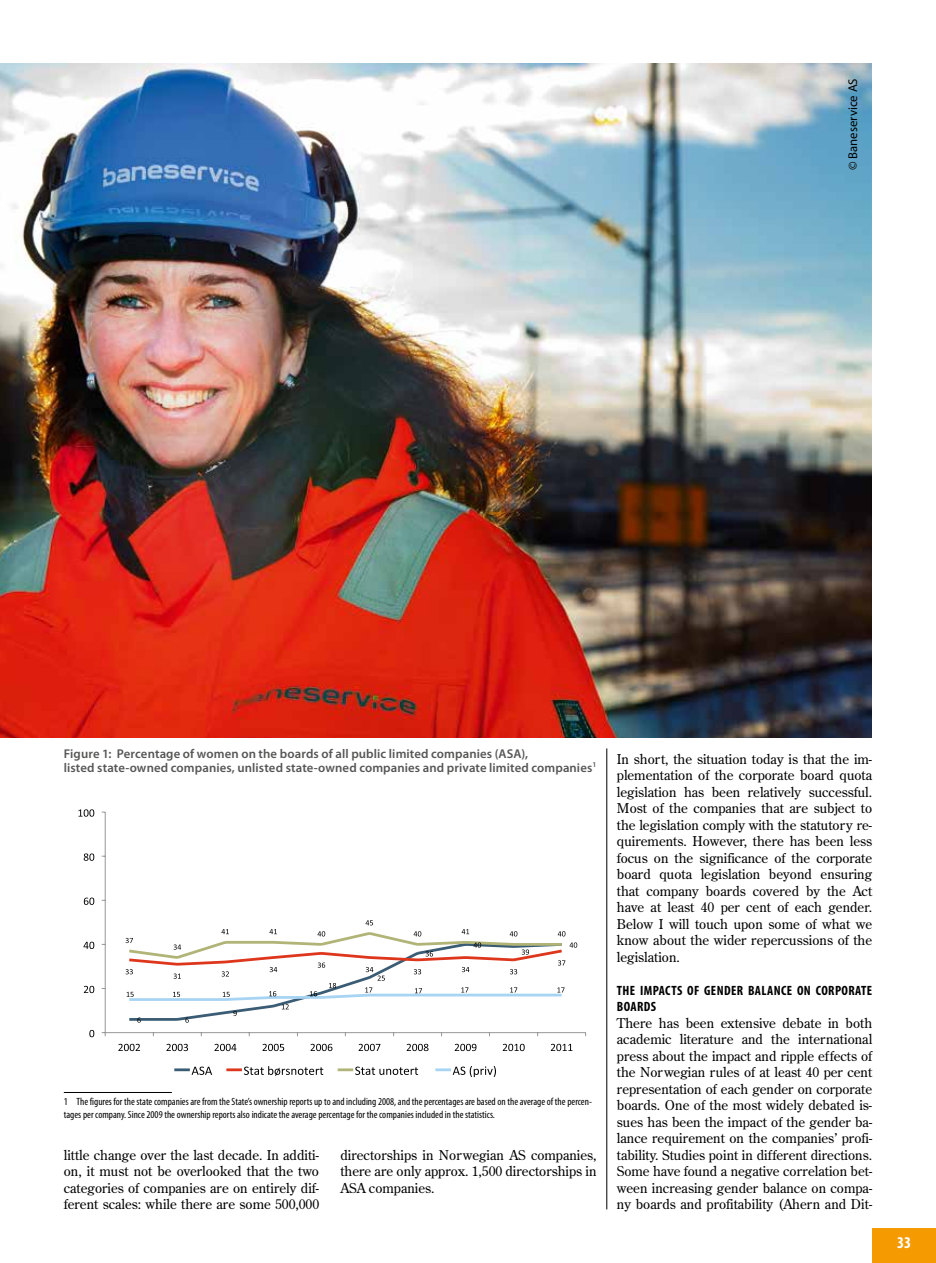
<style>
.page{position:relative;width:936px;height:1263px;background:#fff}
.page>*{position:absolute;margin:0;border:0;box-sizing:border-box;transform-origin:0 0}
.t1{font:700 condensed 16.5px "Myriad Pro";color:#fff}
.t2{font:13.5px/16.5px "Century Old Style";color:#000;text-align:justify}
.t3{font:700 condensed 13.5px "Myriad Pro";letter-spacing:.03em;color:#000}
.t4{font:600 12.75px/13.5px "Myriad Pro";letter-spacing:.005em;color:#565655}
.t5{font:12.75px "Myriad Pro";color:#000}
.t6{font:condensed 10.5px/12.8px "Myriad Pro";color:#000}
</style>
<div class="page">
<div style="left:872px;top:1229px;width:63px;height:34px;background:#f59a00"></div>
<hr style="left:606px;top:748px;width:1px;height:461px;background:#000">
<hr style="left:105px;top:1032px;width:480px;height:1px;background:#989797">
<hr style="left:105px;top:812px;width:1px;height:221px;background:#989797">
<svg style="left:125px;top:920px;width:452px;height:103px"></svg>
<svg style="left:89px;top:1030px;width:5px;height:7px"></svg>
<svg style="left:84px;top:986px;width:10px;height:7px"></svg>
<svg style="left:83px;top:942px;width:11px;height:7px"></svg>
<svg style="left:84px;top:897px;width:10px;height:8px"></svg>
<svg style="left:84px;top:853px;width:10px;height:8px"></svg>
<svg style="left:78px;top:809px;width:16px;height:8px"></svg>
<svg style="left:118px;top:1044px;width:22px;height:7px"></svg>
<svg style="left:166px;top:1044px;width:22px;height:7px"></svg>
<svg style="left:214px;top:1044px;width:22px;height:7px"></svg>
<svg style="left:262px;top:1044px;width:22px;height:7px"></svg>
<svg style="left:310px;top:1044px;width:22px;height:7px"></svg>
<svg style="left:358px;top:1044px;width:22px;height:7px"></svg>
<svg style="left:406px;top:1044px;width:22px;height:7px"></svg>
<svg style="left:454px;top:1044px;width:22px;height:7px"></svg>
<svg style="left:502px;top:1044px;width:22px;height:7px"></svg>
<svg style="left:550px;top:1044px;width:22px;height:7px"></svg>
<hr style="left:174px;top:1068px;width:16px;height:3px;background:#3a5c74">
<svg style="left:192px;top:1066px;width:20px;height:9px"></svg>
<hr style="left:226px;top:1068px;width:16px;height:3px;background:#dd361c">
<svg style="left:244px;top:1066px;width:79px;height:10px"></svg>
<hr style="left:337px;top:1068px;width:16px;height:3px;background:#b1b477">
<svg style="left:355px;top:1066px;width:63px;height:9px"></svg>
<hr style="left:435px;top:1068px;width:16px;height:3px;background:#a7d4f3">
<svg style="left:452px;top:1066px;width:44px;height:11px"></svg>
<img style="left:0;top:64px;width:871px;height:674px">
<hr style="left:64px;top:1092px;width:108px;height:1px;background:#000">
<p class="t5" style="left:844px;top:170px;width:93px;rotate:-90deg">© Baneservice AS</p>
<p class="t4" style="left:64px;top:747px;width:534px">Figure 1: Percentage of women on the boards of all public limited companies (ASA),<br>listed state-owned companies, unlisted state-owned companies and private limited companies<sup>1</sup></p>
<p class="t6" style="left:64px;top:1095px;width:529px">1 The figures for the state companies are from the State’s ownership reports up to and including 2008, and the percentages are based on the average of the percen&shy;tages per company. Since 2009 the ownership reports also indicate the average percentage for the companies included in the statistics.</p>
<p class="t2" style="left:340px;top:1146px;width:258px">directorships in Norwegian AS companies, there are only approx. 1,500 directorships in ASA companies.</p>
<p class="t2" style="left:64px;top:1146px;width:257px">little change over the last decade. In additi&shy;on, it must not be overlooked that the two categories of companies are on entirely dif&shy;ferent scales: while there are some 500,000</p>
<p class="t2" style="left:617px;top:750px;width:257px">In short, the situation today is that the im&shy;plementation of the corporate board quota legislation has been relatively successful.<br>Most of the companies that are subject to the legislation comply with the statutory re&shy;quirements. However, there has been less focus on the significance of the corporate board quota legislation beyond ensuring that company boards covered by the Act have at least 40 per cent of each gender.<br>Below I will touch upon some of what we know about the wider repercussions of the legislation.</p>
<p class="t3" style="left:617px;top:982px;width:35px">THE IMPACTS</p>
<p class="t3" style="left:687px;top:982px;width:88px">OF GEN DER BALANCE</p>
<p class="t3" style="left:797px;top:982px;width:26px">ON CORPORATE</p>
<p class="t3" style="left:617px;top:998px;width:40px">BOARDS</p>
<p class="t2" style="left:617px;top:1014px;width:257px">There has been extensive debate in both academic literature and the international press about the impact and ripple effects of the Norwegian rules of at least 40 per cent representation of each gender on corporate boards. One of the most widely debated is&shy;sues has been the impact of the gender ba&shy;lance requirement on the companies’ profi&shy;tability. Studies point in different directions.<br>Some have found a negative correlation bet&shy;ween increasing gender balance on compa&shy;ny boards and profitability (Ahern and Dit-</p>
<p class="t1" style="left:896px;top:1232px;width:16px">33</p>
</div>
